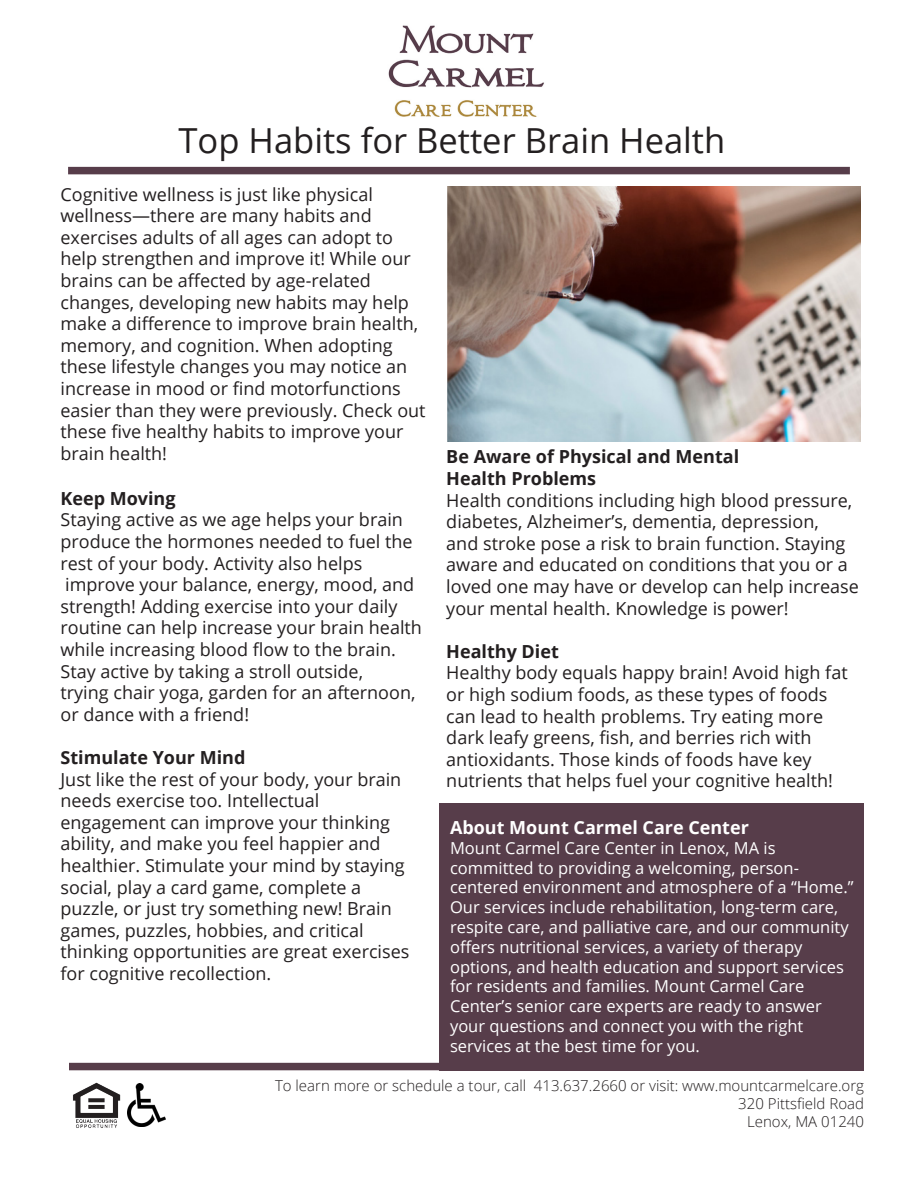
<style>
.page{position:relative;width:918px;height:1188px;background:#fff}
.page>*{position:absolute;margin:0;border:0;box-sizing:border-box;transform-origin:0 0}
.t1{font:34.5px "Open Sans";color:#231f20}
.t2{font:18px/21.6px "Open Sans";color:#231f20}
.t3{font:700 18px "Open Sans";color:#231f20}
.t4{font:700 18px "Open Sans";color:#fff}
.t5{font:16.5px/19.8px "Open Sans";color:#fff}
.t6{font:300 15px "Open Sans";color:#231f20}
</style>
<div class="page">
<div style="left:440px;top:803px;width:424px;height:267px;background:#573d4a"></div>
<div style="left:68px;top:167px;width:782px;height:7px;background:#573d4a"></div>
<div style="left:69px;top:1063px;width:371px;height:7px;background:#573d4a"></div>
<img style="left:73px;top:1082px;width:48px;height:46px">
<img style="left:128px;top:1083px;width:38px;height:43px">
<img style="left:388px;top:25px;width:156px;height:92px">
<img style="left:447px;top:187px;width:414px;height:255px">
<p class="t1" style="left:179px;top:117px;width:548px">Top Habits for Better Brain Health</p>
<p class="t2" style="left:61px;top:183px;width:314px">Cognitive wellness is just like physical</p>
<p class="t2" style="left:61px;top:204px;width:313px">wellness—there are many habits and</p>
<p class="t2" style="left:61px;top:226px;width:334px">exercises adults of all ages can adopt to</p>
<p class="t2" style="left:61px;top:248px;width:352px">help strengthen and improve it! While our brains can be affected by age-related</p>
<p class="t2" style="left:61px;top:291px;width:367px">changes, developing new habits may help make a difference to improve brain health, memory, and cognition. When adopting these lifestyle changes you may notice an increase in mood or find motorfunctions easier than they were previously. Check out these five healthy habits to improve your brain health!</p>
<p class="t3" style="left:61px;top:486px;width:117px">Keep Moving</p>
<p class="t2" style="left:61px;top:509px;width:354px">Staying active as we age helps your brain produce the hormones needed to fuel the rest of your body. Activity also helps</p>
<p class="t2" style="left:61px;top:573px;width:363px">improve your balance, energy, mood, and strength! Adding exercise into your daily routine can help increase your brain health while increasing blood flow to the brain.<br>Stay active by taking a stroll outside,</p>
<p class="t2" style="left:61px;top:681px;width:357px">trying chair yoga, garden for an afternoon, or dance with a friend!</p>
<p class="t3" style="left:61px;top:745px;width:186px">Stimulate Your Mind</p>
<p class="t2" style="left:61px;top:768px;width:342px">Just like the rest of your body, your brain needs exercise too. Intellectual</p>
<p class="t2" style="left:61px;top:811px;width:331px">engagement can improve your thinking</p>
<p class="t2" style="left:61px;top:833px;width:346px">ability, and make you feel happier and healthier. Stimulate your mind by staying social, play a card game, complete a</p>
<p class="t2" style="left:61px;top:897px;width:333px">puzzle, or just try something new! Brain games, puzzles, hobbies, and critical</p>
<p class="t2" style="left:61px;top:941px;width:350px">thinking opportunities are great exercises for cognitive recollection.</p>
<p class="t3" style="left:446px;top:444px;width:294px">Be Aware of Physical and Mental</p>
<p class="t3" style="left:446px;top:466px;width:151px">Health Problems</p>
<p class="t2" style="left:446px;top:489px;width:414px">Health conditions including high blood pressure, diabetes, Alzheimer’s, dementia, depression,<br>and stroke pose a risk to brain function. Staying aware and educated on conditions that you or a loved one may have or develop can help increase your mental health. Knowledge is power!</p>
<p class="t3" style="left:446px;top:638px;width:114px">Healthy Diet</p>
<p class="t2" style="left:446px;top:662px;width:403px">Healthy body equals happy brain! Avoid high fat or high sodium foods, as these types of foods</p>
<p class="t2" style="left:446px;top:705px;width:378px">can lead to health problems. Try eating more dark leafy greens, fish, and berries rich with</p>
<p class="t2" style="left:446px;top:748px;width:367px">antioxidants. Those kinds of foods have key</p>
<p class="t2" style="left:446px;top:770px;width:388px">nutrients that helps fuel your cognitive health!</p>
<p class="t4" style="left:450px;top:815px;width:300px">About Mount Carmel Care Center</p>
<p class="t5" style="left:450px;top:837px;width:327px">Mount Carmel Care Center in Lenox, MA is</p>
<p class="t5" style="left:450px;top:857px;width:351px">committed to providing a welcoming, person-</p>
<p class="t5" style="left:450px;top:877px;width:405px">centered environment and atmosphere of a “Home.” Our services include rehabilitation, long-term care, respite care, and palliative care, and our community offers nutritional services, a variety of therapy</p>
<p class="t5" style="left:450px;top:956px;width:396px">options, and health education and support services for residents and families. Mount Carmel Care</p>
<p class="t5" style="left:450px;top:996px;width:373px">Center’s senior care experts are ready to answer your questions and connect you with the right</p>
<p class="t5" style="left:450px;top:1035px;width:251px">services at the best time for you.</p>
<p class="t6" style="left:275px;top:1076px;width:591px">To learn more or schedule a tour, call 413.637.2660 or visit: www.mountcarmelcare.org</p>
<p class="t6" style="left:738px;top:1094px;width:127px">320 Pittsfield Road</p>
<p class="t6" style="left:747px;top:1112px;width:118px">Lenox, MA 01240</p>
</div>
